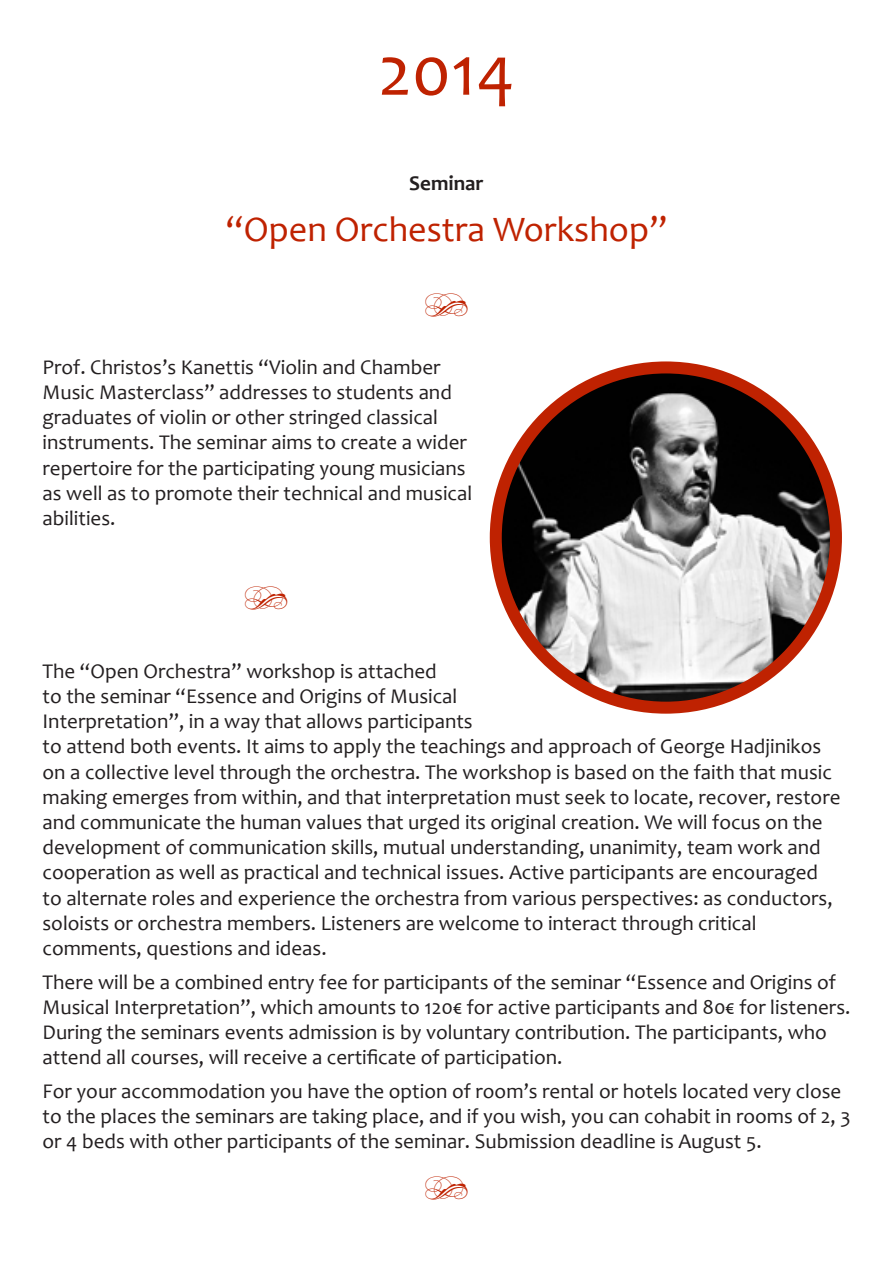
<style>
.page{position:relative;width:893px;height:1263px;background:#fff}
.page>*{position:absolute;margin:0;border:0;box-sizing:border-box;transform-origin:0 0}
.t1{font:72px "Candara";color:#bf2201}
.t2{font:36px "Candara";color:#bf2201}
.t3{font:36px "Type Embellishments One Let Plain";color:#bf2201}
.t4{font:21px/25.2px "Candara";color:#231f20}
.t5{font:700 21px "Candara";color:#231f20}
</style>
<div class="page">
<img style="left:500px;top:372px;width:332px;height:336px">
<div style="left:490px;top:361px;width:352px;height:353px;border:12px solid #bf2201;border-radius:50%"></div>
<h1 class="t1" style="left:378px;top:26px;width:138px">2014</h1>
<p class="t5" style="left:409px;top:170px;width:76px">Seminar</p>
<h2 class="t2" style="left:226px;top:207px;width:443px">“Open Orchestra Workshop”</h2>
<h2 class="t3" style="left:424px;top:290px;width:47px">g</h2>
<p class="t4" style="left:43px;top:354px;width:431px">Prof. Christos’s Kanettis “Violin and Chamber Music Masterclass” addresses to students and graduates of violin or other stringed classical instruments. The seminar aims to create a wider repertoire for the participating young musicians as well as to promote their technical and musical abilities.</p>
<h2 class="t3" style="left:243px;top:584px;width:47px">g</h2>
<p class="t4" style="left:43px;top:658px;width:799px">The “Open Orchestra” workshop is attached<br>to the seminar “Essence and Origins of Musical<br>Interpretation”, in a way that allows participants<br>to attend both events. It aims to apply the teachings and approach of George Hadjinikos on a collective level through the orchestra. The workshop is based on the faith that music making emerges from within, and that interpretation must seek to locate, recover, restore and communicate the human values that urged its original creation. We will focus on the development of communication skills, mutual understanding, unanimity, team work and cooperation as well as practical and technical issues. Active participants are encouraged to alternate roles and experience the orchestra from various perspectives: as conductors, soloists or orchestra members. Listeners are welcome to interact through critical comments, questions and ideas.</p>
<p class="t4" style="left:43px;top:969px;width:809px">There will be a combined entry fee for participants of the seminar “Essence and Origins of Musical Interpretation”, which amounts to 120€ for active participants and 80€ for listeners.<br>During the seminars events admission is by voluntary contribution. The participants, who attend all courses, will receive a certificate of participation.</p>
<p class="t4" style="left:43px;top:1078px;width:810px">For your accommodation you have the option of room’s rental or hotels located very close to the places the seminars are taking place, and if you wish, you can cohabit in rooms of 2, 3 or 4 beds with other participants of the seminar. Submission deadline is August 5.</p>
<h2 class="t3" style="left:424px;top:1174px;width:47px">g</h2>
</div>
